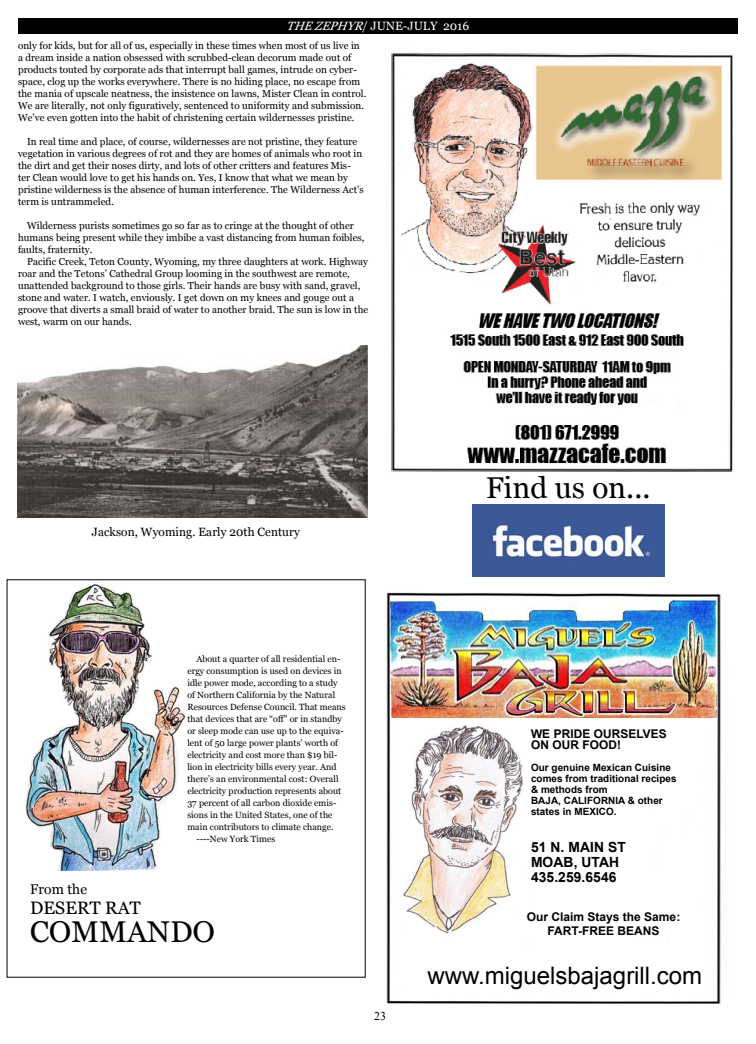
<style>
.page{position:relative;width:756px;height:1044px;background:#fff}
.page>*{position:absolute;margin:0;border:0;box-sizing:border-box;transform-origin:0 0}
.t1{font:30px "Georgia";color:#000}
.t2{font:24px "Arial";color:#000}
.t3{font:18px "Georgia";color:#000}
.t4{font:700 14px/15px "Arial";color:#000}
.t5{font:14px "Georgia";color:#000}
.t6{font:700 12px/11px "Arial";color:#000}
.t7{font:12px "Georgia";color:#000}
.t8{font:12px "Georgia";color:#fff}
.t9{font:12px "Times New Roman";color:#000}
.t10{font:10px/12px "Georgia";color:#000}
.t11{font:700 10px/11px "Arial";color:#000}
.t12{font:9px "Georgia";color:#000}
.s1{font-style:italic}
</style>
<div class="page">
<div style="left:18px;top:18px;width:720px;height:16px;background:#000"></div>
<img style="left:386px;top:592px;width:335px;height:412px">
<img style="left:391px;top:598px;width:325px;height:119px">
<img style="left:400px;top:724px;width:124px;height:214px">
<img style="left:472px;top:504px;width:192px;height:72px">
<img style="left:391px;top:53px;width:342px;height:419px">
<img style="left:25px;top:583px;width:162px;height:288px">
<img style="left:17px;top:345px;width:350px;height:172px">
<p class="t8" style="left:286px;top:18px;width:185px"><span class="s1">THEZEPHYR</span>/ JUNE-JULY 2016</p>
<p class="t10" style="left:18px;top:39px;width:350px">only for kids, but for all of us, especially in these times when most of us live in a dream inside a nation obsessed with scrubbed-clean decorum made out of products touted by corporate ads that interrupt ball games, intrude on cyber&shy;space, clog up the works everywhere. There is no hiding place, no escape from the mania of upscale neatness, the insistence on lawns, Mister Clean in control.<br>We are literally, not only figuratively, sentenced to uniformity and submission.<br>We’ve even gotten into the habit of christening certain wildernesses pristine.</p>
<p class="t10" style="left:18px;top:135px;width:348px;text-indent:9px">In real time and place, of course, wildernesses are not pristine, they feature vegetation in various degrees of rot and they are homes of animals who root in the dirt and get their noses dirty, and lots of other critters and features Mis&shy;ter Clean would love to get his hands on. Yes, I know that what we mean by pristine wilderness is the absence of human interference. The Wilderness Act’s term is untrammeled.</p>
<p class="t10" style="left:18px;top:219px;width:348px;text-indent:9px">Wilderness purists sometimes go so far as to cringe at the thought of other humans being present while they imbibe a vast distancing from human foibles, faults, fraternity.</p>
<p class="t10" style="left:18px;top:255px;width:352px;text-indent:9px">Pacific Creek, Teton County, Wyoming, my three daughters at work. Highway roar and the Tetons’ Cathedral Group looming in the southwest are remote, unattended background to those girls. Their hands are busy with sand, gravel, stone and water. I watch, enviously. I get down on my knees and gouge out a groove that diverts a small braid of water to another braid. The sun is low in the west, warm on our hands.</p>
<p class="t7" style="left:92px;top:525px;width:210px">Jackson, Wyoming. Early 20th Century</p>
<h1 class="t1" style="left:486px;top:470px;width:167px">Find us on...</h1>
<p class="t12" style="left:196px;top:654px;width:146px">About a quarter of all residential en-</p>
<p class="t12" style="left:187px;top:666px;width:156px">ergy consumption is used on devices in</p>
<p class="t12" style="left:187px;top:678px;width:152px">idle power mode, according to a study</p>
<p class="t12" style="left:187px;top:690px;width:149px">of Northern California by the Natural</p>
<p class="t12" style="left:187px;top:702px;width:160px">Resources Defense Council. That means</p>
<p class="t12" style="left:187px;top:714px;width:156px">that devices that are “off” or in standby</p>
<p class="t12" style="left:187px;top:726px;width:158px">or sleep mode can use up to the equiva-</p>
<p class="t12" style="left:187px;top:738px;width:152px">lent of 50 large power plants’ worth of</p>
<p class="t12" style="left:187px;top:750px;width:152px">electricity and cost more than $19 bil-</p>
<p class="t12" style="left:187px;top:762px;width:151px">lion in electricity bills every year. And</p>
<p class="t12" style="left:187px;top:774px;width:153px">there’s an environmental cost: Overall</p>
<p class="t12" style="left:187px;top:786px;width:156px">electricity production represents about</p>
<p class="t12" style="left:187px;top:798px;width:151px">37 percent of all carbon dioxide emis-</p>
<p class="t12" style="left:187px;top:810px;width:147px">sions in the United States, one of the</p>
<p class="t12" style="left:187px;top:822px;width:148px">main contributors to climate change.</p>
<p class="t12" style="left:196px;top:834px;width:81px">----New York Times</p>
<h3 class="t5" style="left:30px;top:881px;width:59px">From the</h3>
<h3 class="t3" style="left:30px;top:897px;width:113px">DESERT RAT</h3>
<h1 class="t1" style="left:30px;top:914px;width:187px">COMMANDO</h1>
<p class="t9" style="left:374px;top:1008px;width:13px">23</p>
<p class="t6" style="left:531px;top:728px;width:138px">WE PRIDE OURSELVES<br>ON OUR FOOD!</p>
<p class="t11" style="left:531px;top:762px;width:147px">Our genuine Mexican Cuisine comes from traditional recipes &amp; methods from<br>BAJA, CALIFORNIA &amp; other states in MEXICO.</p>
<h3 class="t4" style="left:531px;top:839px;width:97px">51 N. MAIN ST<br>MOAB, UTAH<br>435.259.6546</h3>
<p class="t6" style="left:527px;top:910px;width:155px;line-height:14px;text-align:center">Our Claim Stays the Same:<br>FART-FREE BEANS</p>
<h2 class="t2" style="left:428px;top:959px;width:276px">www.miguelsbajagrill.com</h2>
</div>
